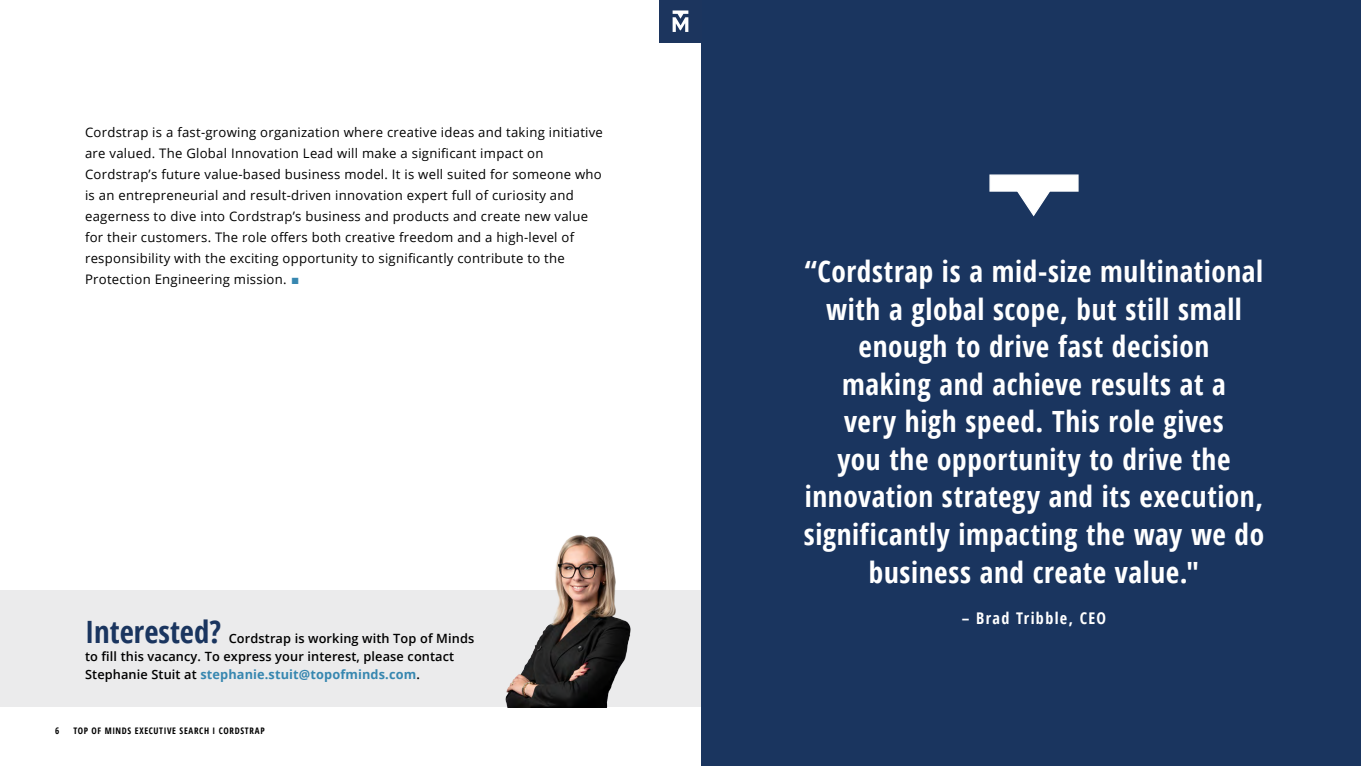
<style>
.page{position:relative;width:1361px;height:766px;background:#fff}
.page>*{position:absolute;margin:0;border:0;box-sizing:border-box;transform-origin:0 0}
.t1{font:700 condensed 30.75px "Open Sans";color:#1a355f}
.t2{font:700 condensed 29.25px/37.5px "Open Sans";letter-spacing:.02em;color:#fff;text-align:center}
.t3{font:700 condensed 16.12px "Open Sans";letter-spacing:.085em;color:#fff}
.t4{font:13.12px/21px "Open Sans";letter-spacing:.02em;color:#000}
.t5{font:600 12.75px/18px "Open Sans";letter-spacing:.01em;color:#000}
.t6{font:700 condensed 9px "Open Sans";letter-spacing:.075em;color:#000}
.s1{color:#3787b0}
.s2{font-weight:700;color:#3787b0}
</style>
<div class="page">
<div style="left:0;top:590px;width:702px;height:116px;background:#ebebec"></div>
<div style="left:702px;top:0;width:659px;height:765px;background:#1a355f"></div>
<svg style="left:989px;top:174px;width:90px;height:43px"></svg>
<img style="left:505px;top:535px;width:126px;height:171px">
<div style="left:659px;top:0;width:43px;height:43px;background:#1c355e"></div>
<svg style="left:672px;top:10px;width:16px;height:22px"></svg>
<p class="t4" style="left:85px;top:121px;width:519px">Cordstrap is a fast-growing organization where creative ideas and taking initiative are valued. The Global Innovation Lead will make a significant impact on Cordstrap’s future value-based business model. It is well suited for someone who is an entrepreneurial and result-driven innovation expert full of curiosity and eagerness to dive into Cordstrap’s business and products and create new value for their customers. The role offers both creative freedom and a high-level of responsibility with the exciting opportunity to significantly contribute to the Protection Engineering mission. <span class="s1">■</span></p>
<h1 class="t1" style="left:85px;top:609px;width:138px">Interested?</h1>
<p class="t5" style="left:85px;top:628px;width:391px;text-indent:144px">Cordstrap is working with Top of Minds to fill this vacancy. To express your interest, please contact<br>Stephanie Stuit at <span class="s2">stephanie.stuit@topofminds.com</span>.</p>
<p class="t6" style="left:55px;top:724px;width:6px">6</p>
<p class="t6" style="left:73px;top:724px;width:193px">TOP OF MINDS EXECUTIVE SEARCH I CORDSTRAP</p>
<p class="t2" style="left:804px;top:252px;width:462px">“Cordstrap is a mid-size multinational with a global scope, but still small enough to drive fast decision<br>making and achieve results at a<br>very high speed. This role gives<br>you the opportunity to drive the innovation strategy and its execution, significantly impacting the way we do business and create value."</p>
<p class="t3" style="left:962px;top:606px;width:146px">– Brad Tribble, CEO</p>
</div>
